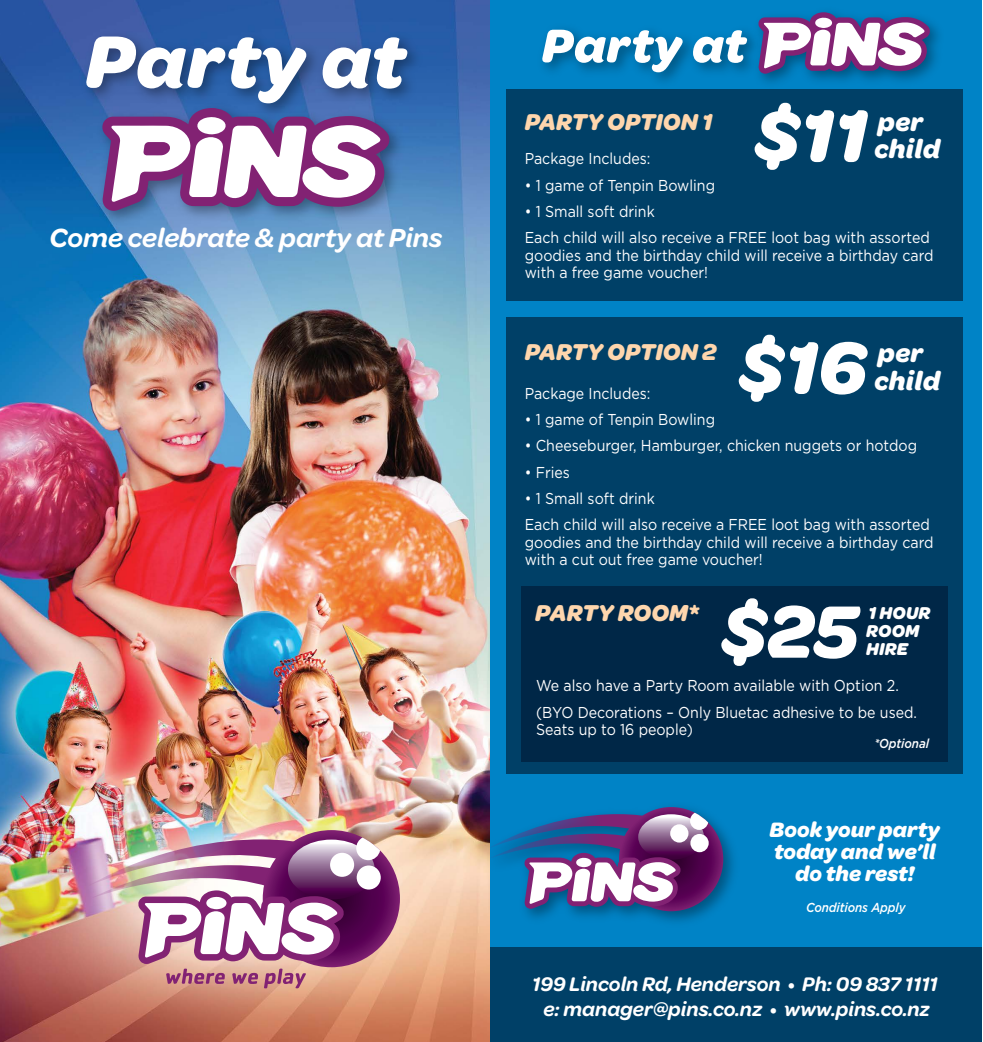
<style>
.page{position:relative;width:983px;height:1042px;background:#fff}
.page>*{position:absolute;margin:0;border:0;box-sizing:border-box;transform-origin:0 0}
.t1{font:italic 700 79.1px "Omnes";color:#fff}
.t2{font:italic 700 78.4px "Omnes";color:#fff}
.t3{font:italic 600 28px "Omnes";color:#fff}
.t4{font:italic 700 27.47px/27.5px "Omnes";letter-spacing:.01em;color:#fff}
.t5{font:italic 700 24.5px "Omnes";color:#fed6ad}
.t6{font:italic 700 22.22px/22.2px "Omnes";color:#fff;text-align:center}
.t7{font:italic 600 21px/24.5px "Omnes";color:#fff;text-align:center}
.t8{font:italic 700 18.38px/18.4px "Omnes";letter-spacing:.01em;color:#fff}
.t9{font:15.75px/26.2px "Gotham";color:#fff;scale:.9 1}
.t10{font:italic 500 12.95px "Gotham";letter-spacing:-.01em;color:#fff;scale:.9 1}
</style>
<div class="page">
<img style="left:0;top:0;width:490px;height:1042px">
<svg style="left:263px;top:830px;width:137px;height:137px;background:#711766"></svg>
<img style="left:88px;top:837px;width:292px;height:151px">
<img style="left:92px;top:123px;width:317px;height:108px">
<img style="left:76px;top:27px;width:351px;height:96px">
<svg style="left:85px;top:37px;width:322px;height:174px"></svg>
<div style="left:490px;top:0;width:491px;height:1042px;background:#0083c6"></div>
<div style="left:506px;top:89px;width:456px;height:212px;background:#004067"></div>
<img style="left:767px;top:22px;width:172px;height:61px">
<svg style="left:760px;top:12px;width:169px;height:62px;background:#9f99c0"></svg>
<img style="left:551px;top:20px;width:216px;height:62px">
<svg style="left:542px;top:30px;width:140px;height:42px"></svg>
<svg style="left:692px;top:30px;width:54px;height:33px"></svg>
<div style="left:490px;top:947px;width:491px;height:95px;background:#004067"></div>
<img style="left:525px;top:807px;width:209px;height:115px">
<svg style="left:619px;top:807px;width:104px;height:104px"></svg>
<svg style="left:492px;top:813px;width:216px;height:96px"></svg>
<div style="left:506px;top:317px;width:456px;height:456px;background:#004067"></div>
<div style="left:521px;top:586px;width:426px;height:175px;background:#002747"></div>
<h3 class="t3" style="left:49px;top:222px;width:394px">Come celebrate &amp; party at Pins</h3>
<h3 class="t5" style="left:524px;top:107px;width:189px">PARTY OPTION 1</h3>
<h2 class="t2" style="left:754px;top:90px;width:114px">$11</h2>
<h3 class="t4" style="left:874px;top:108px;width:67px">per child</h3>
<p class="t9" style="left:524px;top:145px;width:141px">Package Includes:</p>
<p class="t9" style="left:524px;top:172px;width:213px">• 1 game of Tenpin Bowling</p>
<p class="t9" style="left:524px;top:198px;width:451px">• 1 Small soft drink<br>Each child will also receive a FREE loot bag with assorted</p>
<p class="t9" style="left:524px;top:246px;width:455px;line-height:17.5px">goodies and the birthday child will receive a birthday card with a free game voucher!</p>
<h2 class="t2" style="left:738px;top:322px;width:130px">$16</h2>
<h3 class="t5" style="left:524px;top:337px;width:193px">PARTY OPTION 2</h3>
<h3 class="t4" style="left:874px;top:340px;width:67px">per child</h3>
<p class="t9" style="left:524px;top:380px;width:141px">Package Includes:</p>
<p class="t9" style="left:524px;top:406px;width:213px">• 1 game of Tenpin Bowling</p>
<p class="t9" style="left:524px;top:432px;width:437px">• Cheeseburger, Hamburger, chicken nuggets or hotdog</p>
<p class="t9" style="left:524px;top:459px;width:52px">• Fries</p>
<p class="t9" style="left:524px;top:485px;width:451px">• 1 Small soft drink<br>Each child will also receive a FREE loot bag with assorted</p>
<p class="t9" style="left:524px;top:533px;width:455px;line-height:17.5px">goodies and the birthday child will receive a birthday card with a cut out free game voucher!</p>
<h3 class="t5" style="left:535px;top:599px;width:165px">PARTY ROOM*</h3>
<h1 class="t1" style="left:721px;top:586px;width:139px">$25</h1>
<p class="t8" style="left:866px;top:603px;width:66px">1 HOUR<br>ROOM<br>HIRE</p>
<p class="t9" style="left:536px;top:672px;width:424px">We also have a Party Room available with Option 2. (BYO Decorations – Only Bluetac adhesive to be used.</p>
<p class="t9" style="left:536px;top:716px;width:176px">Seats up to 16 people)</p>
<p class="t10" style="left:874px;top:736px;width:62px">*Optional</p>
<h3 class="t6" style="left:769px;top:818px;width:172px">Book your party today and we’ll do the rest!</h3>
<p class="t10" style="left:805px;top:899px;width:112px">Conditions Apply</p>
<h3 class="t7" style="left:532px;top:972px;width:407px">199 Lincoln Rd, Henderson • Ph: 09 837 1111 e: manager@pins.co.nz • www.pins.co.nz</h3>
</div>
